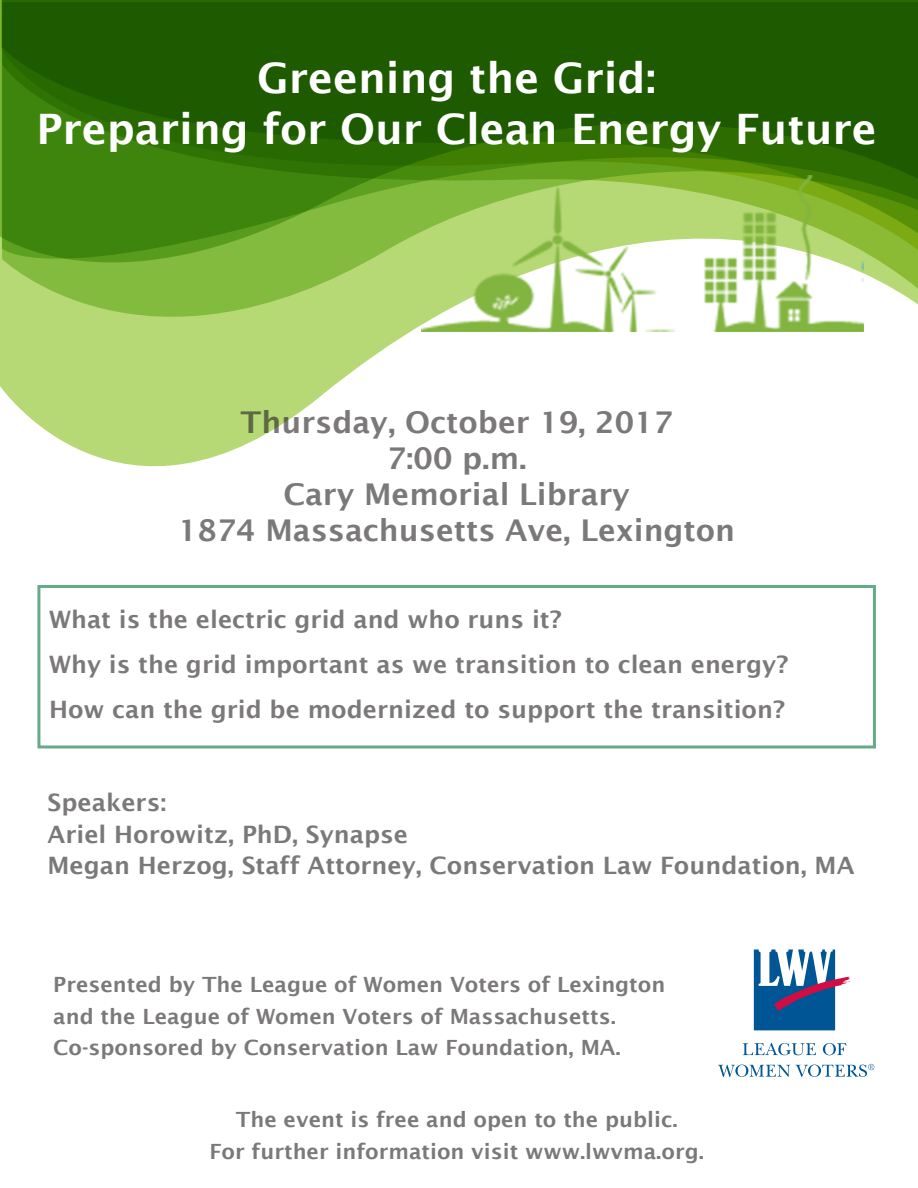
<style>
.page{position:relative;width:918px;height:1188px;background:#fff}
.page>*{position:absolute;margin:0;border:0;box-sizing:border-box;transform-origin:0 0}
.t1{font:600 42px/50.4px "Lucida Sans";color:#fff;text-align:center}
.t2{font:600 30px/36px "Lucida Sans";color:rgb(35 31 32/.6);text-align:center}
.t3{font:600 24px/31.5px "Lucida Sans";color:rgb(35 31 32/.6)}
.t4{font:600 21px/31.5px "Lucida Sans";color:rgb(35 31 32/.6)}
</style>
<div class="page">
<svg style="left:0;top:0;width:264px;height:466px;fill:#b6d976"></svg>
<svg style="left:2px;top:419px;width:288px;height:16px;fill:#b6d976"></svg>
<svg style="left:1px;top:0;width:374px;height:419px;background:#bedd87"></svg>
<svg style="left:2px;top:0;width:916px;height:355px;background:#4d8524"></svg>
<svg style="left:754px;top:950px;width:96px;height:80px"></svg>
<svg style="left:743px;top:1043px;width:73px;height:12px"></svg>
<svg style="left:823px;top:1043px;width:23px;height:12px"></svg>
<svg style="left:718px;top:1064px;width:156px;height:13px"></svg>
<img style="left:421px;top:175px;width:442px;height:157px">
<h1 class="t1" style="left:37px;top:53px;width:842px">Greening the Grid:<br>Preparing for Our Clean Energy Future</h1>
<p class="t2" style="left:178px;top:405px;width:559px">Thursday, October 19, 2017<br>7:00 p.m.<br>Cary Memorial Library<br>1874 Massachusetts Ave, Lexington</p>
<p class="t3" style="left:49px;top:597px;width:741px;line-height:45px">What is the electric grid and who runs it?<br>Why is the grid important as we transition to clean energy?<br>How can the grid be modernized to support the transition?</p>
<p class="t3" style="left:48px;top:787px;width:808px">Speakers:<br>Ariel Horowitz, PhD, Synapse<br>Megan Herzog, Staff Attorney, Conservation Law Foundation, MA</p>
<p class="t4" style="left:53px;top:969px;width:614px">Presented by The League of Women Voters of Lexington and the League of Women Voters of Massachusetts.<br>Co-sponsored by Conservation Law Foundation, MA.</p>
<p class="t4" style="left:209px;top:1104px;width:496px;text-align:center">The event is free and open to the public.<br>For further information visit www.lwvma.org.</p>
</div>
